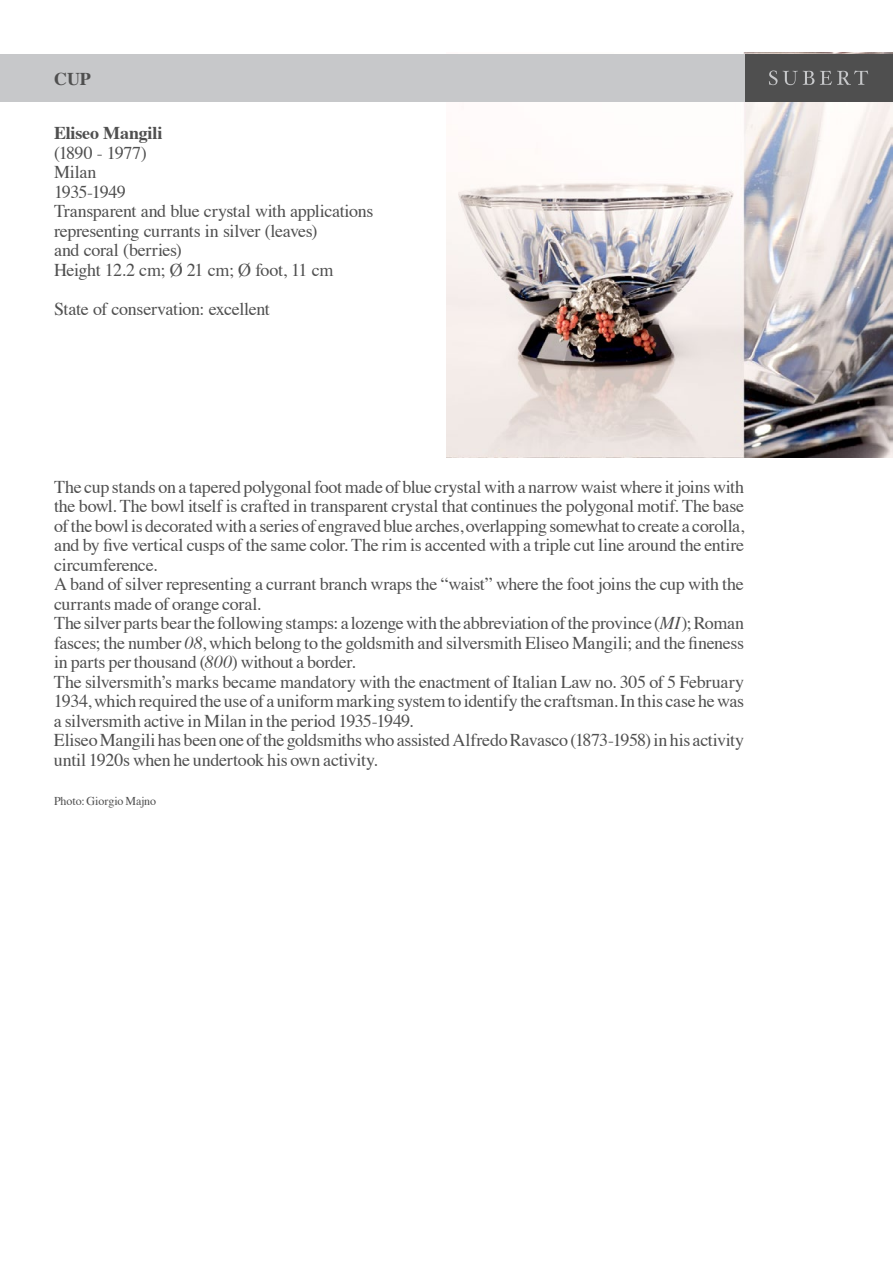
<style>
.page{position:relative;width:893px;height:1263px;background:#fff}
.page>*{position:absolute;margin:0;border:0;box-sizing:border-box;transform-origin:0 0}
.t1{font:18px/19.5px "Times";letter-spacing:-.015em;color:#4f4f4f}
.t2{font:700 18px "Times";letter-spacing:-.005em;color:#4f4f4f}
.t3{font:12px "Times";letter-spacing:-.005em;color:#4f4f4f}
.s1{font-style:italic}
</style>
<div class="page">
<img style="left:446px;top:53px;width:447px;height:405px">
<div style="left:744px;top:54px;width:149px;height:48px;background:#4f4f4f"></div>
<svg style="left:769px;top:71px;width:8px;height:14px"></svg>
<svg style="left:783px;top:71px;width:31px;height:14px"></svg>
<svg style="left:820px;top:71px;width:48px;height:14px"></svg>
<div style="left:0;top:54px;width:744px;height:48px;background:#c7c8ca"></div>
<p class="t2" style="left:54px;top:61px;width:38px">CUP</p>
<p class="t2" style="left:54px;top:116px;width:110px">Eliseo Mangili</p>
<p class="t1" style="left:54px;top:142px;width:321px">(1890 - 1977)<br>Milan<br>1935-1949<br>Transparent and blue crystal with applications representing currants in silver (leaves)<br>and coral (berries)<br>Height 12.2 cm; Ø 21 cm; Ø foot, 11 cm</p>
<p class="t1" style="left:54px;top:298px;width:217px">State of conservation: excellent</p>
<p class="t1" style="left:54px;top:476px;width:692px">The cup stands on a tapered polygonal foot made of blue crystal with a narrow waist where it joins with the bowl. The bowl itself is crafted in transparent crystal that continues the polygonal motif. The base of the bowl is decorated with a series of engraved blue arches, overlapping somewhat to create a corolla, and by five vertical cusps of the same color. The rim is accented with a triple cut line around the entire circumference.<br>A band of silver representing a currant branch wraps the “waist” where the foot joins the cup with the currants made of orange coral.<br>The silver parts bear the following stamps: a lozenge with the abbreviation of the province (<span class="s1">MI</span>); Roman fasces; the number <span class="s1">08</span>, which belong to the goldsmith and silversmith Eliseo Mangili; and the fineness in parts per thousand (<span class="s1">800</span>) without a border.<br>The silversmith’s marks became mandatory with the enactment of Italian Law no. 305 of 5 February 1934, which required the use of a uniform marking system to identify the craftsman. In this case he was a silversmith active in Milan in the period 1935-1949.<br>Eliseo Mangili has been one of the goldsmiths who assisted Alfredo Ravasco (1873-1958) in his activity until 1920s when he undertook his own activity.</p>
<p class="t3" style="left:54px;top:790px;width:104px">Photo: Giorgio Majno</p>
</div>
